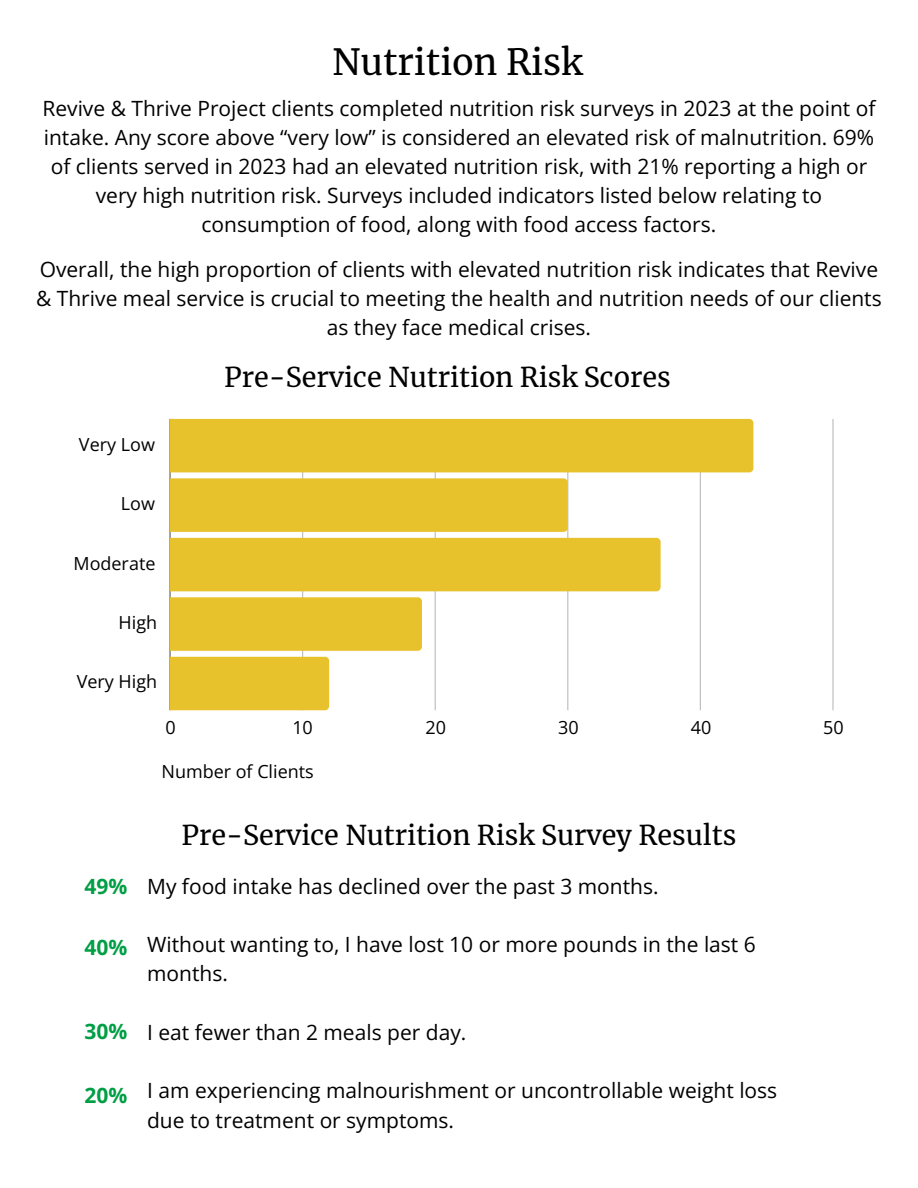
<style>
.page{position:relative;width:918px;height:1188px;background:#fff}
.page>*{position:absolute;margin:0;border:0;box-sizing:border-box;transform-origin:0 0}
.t1{font:35.7px "Merriweather";color:#000}
.t2{font:27px "Merriweather";color:#000}
.t3{font:21px/29px "Open Sans";color:#000}
.t4{font:700 21px "Open Sans";color:#009e45}
.t5{font:18px "Open Sans";color:#000}
</style>
<div class="page">
<hr style="left:169px;top:419px;width:2px;height:291px;background:#000">
<hr style="left:302px;top:419px;width:1px;height:291px;background:#000">
<hr style="left:435px;top:419px;width:1px;height:291px;background:#000">
<hr style="left:567px;top:419px;width:1px;height:291px;background:#000">
<hr style="left:700px;top:419px;width:1px;height:291px;background:#000">
<hr style="left:832px;top:419px;width:2px;height:291px;background:#000">
<div style="left:170px;top:419px;width:583px;height:53px;background:#e8c22c"></div>
<div style="left:170px;top:478px;width:398px;height:54px;background:#e8c22c"></div>
<div style="left:170px;top:538px;width:491px;height:53px;background:#e8c22c"></div>
<div style="left:170px;top:597px;width:252px;height:54px;background:#e8c22c"></div>
<div style="left:170px;top:657px;width:159px;height:53px;background:#e8c22c"></div>
<h1 class="t1" style="left:332px;top:40px;width:252px">Nutrition Risk</h1>
<h2 class="t3" style="left:42px;top:94px;width:835px;text-align:center">Revive &amp; Thrive Project clients completed nutrition risk surveys in 2023 at the point of intake. Any score above “very low” is considered an elevated risk of malnutrition. 69% of clients served in 2023 had an elevated nutrition risk, with 21% reporting a high or very high nutrition risk. Surveys included indicators listed below relating to consumption of food, along with food access factors.</h2>
<h3 class="t3" style="left:36px;top:255px;width:847px;text-align:center">Overall, the high proportion of clients with elevated nutrition risk indicates that Revive &amp; Thrive meal service is crucial to meeting the health and nutrition needs of our clients as they face medical crises.</h3>
<h4 class="t2" style="left:224px;top:360px;width:448px">Pre-Service Nutrition Risk Scores</h4>
<p class="t5" style="left:79px;top:431px;width:78px">Very Low</p>
<p class="t5" style="left:121px;top:491px;width:36px">Low</p>
<p class="t5" style="left:74px;top:550px;width:83px">Moderate</p>
<p class="t5" style="left:119px;top:610px;width:40px">High</p>
<p class="t5" style="left:77px;top:669px;width:82px">Very High</p>
<p class="t5" style="left:166px;top:715px;width:12px">0</p>
<p class="t5" style="left:292px;top:715px;width:22px">10</p>
<p class="t5" style="left:426px;top:715px;width:22px">20</p>
<p class="t5" style="left:558px;top:715px;width:22px">30</p>
<p class="t5" style="left:691px;top:715px;width:22px">40</p>
<p class="t5" style="left:823px;top:715px;width:22px">50</p>
<h4 class="t5" style="left:161px;top:759px;width:154px">Number of Clients</h4>
<h3 class="t4" style="left:85px;top:871px;width:44px">49%</h3>
<h3 class="t4" style="left:85px;top:933px;width:44px">40%</h3>
<h4 class="t4" style="left:85px;top:1016px;width:44px">30%</h4>
<h4 class="t4" style="left:85px;top:1080px;width:44px">20%</h4>
<h3 class="t2" style="left:182px;top:819px;width:556px">Pre-Service Nutrition Risk Survey Results</h3>
<h4 class="t3" style="left:147px;top:871px;width:513px">My food intake has declined over the past 3 months.</h4>
<h4 class="t3" style="left:147px;top:929px;width:610px">Without wanting to, I have lost 10 or more pounds in the last 6 months.</h4>
<h2 class="t3" style="left:147px;top:1017px;width:321px">I eat fewer than 2 meals per day.</h2>
<p class="t3" style="left:147px;top:1076px;width:632px">I am experiencing malnourishment or uncontrollable weight loss due to treatment or symptoms.</p>
</div>
